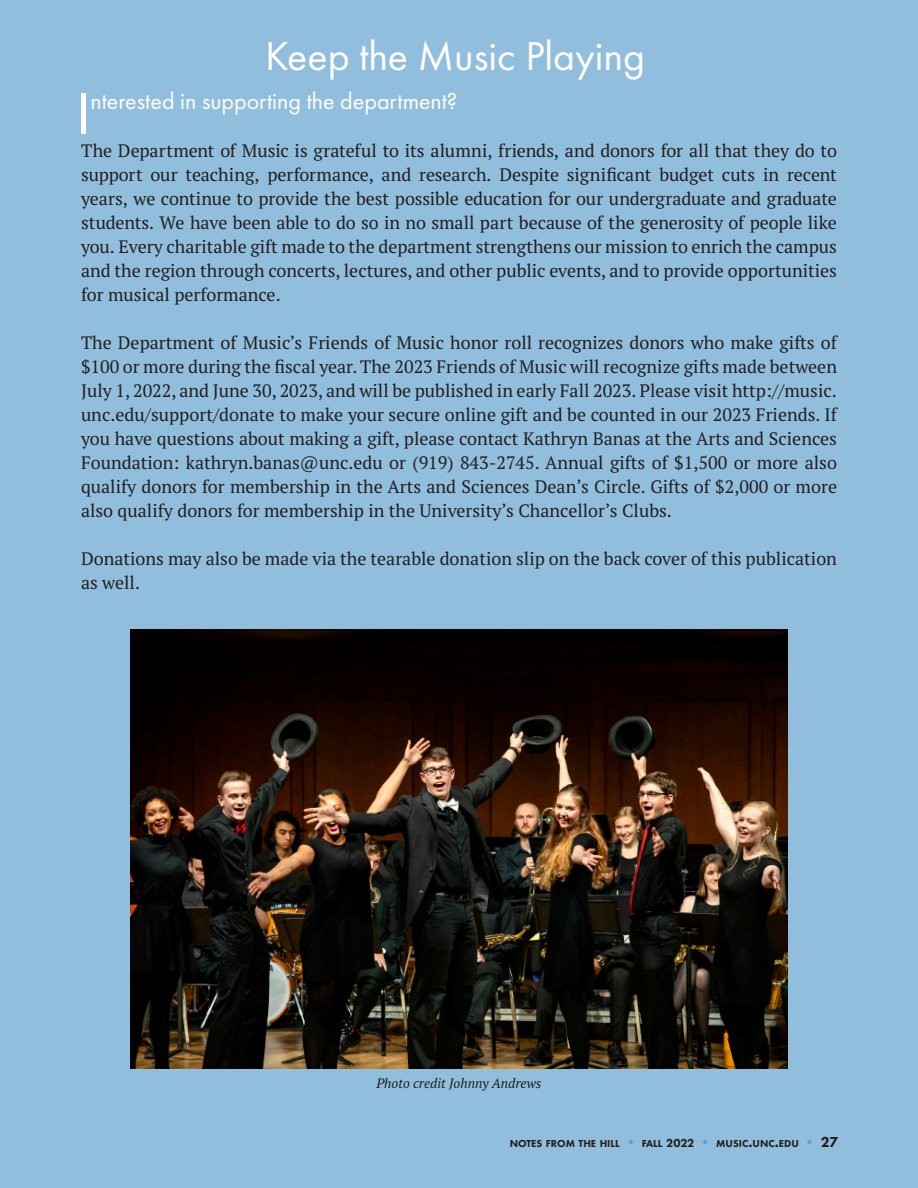
<style>
.page{position:relative;width:918px;height:1188px;background:#92bedd}
.page>*{position:absolute;margin:0;border:0;box-sizing:border-box;transform-origin:0 0}
.Feature_Paragraph{font:60px "Futura PT";color:#fff}
.Headline{font:42px "Futura PT";color:#fff}
.Feature_Paragraph-2{font:24px "Futura PT";color:#fff}
.Feature_Paragraph-3{font:18px/24px "PT Serif Pro";color:#231f20;text-align:justify}
.Headline-2{font:italic 13.5px "PT Serif Pro";color:#231f20}
.t1{font:800 10.5px "Futura PT";color:#231f20}
.s1{font-size:15px;color:#56a0d5}
.s2{font-size:12px}
.s3{font-size:15px}
</style>
<div class="page">
<img style="left:130px;top:630px;width:658px;height:438px">
<p class="Headline" style="left:265px;top:31px;width:382px">Keep the Music Playing</p>
<p class="Feature_Paragraph" style="left:76px;top:77px;width:16px">I</p>
<p class="Feature_Paragraph-2" style="left:91px;top:87px;width:368px">nterested in supporting the department?</p>
<p class="Feature_Paragraph-3" style="left:81px;top:138px;width:758px">The Department of Music is grateful to its alumni, friends, and donors for all that they do to support our teaching, performance, and research. Despite significant budget cuts in recent years, we continue to provide the best possible education for our undergraduate and graduate students. We have been able to do so in no small part because of the generosity of people like you. Every charitable gift made to the department strengthens our mission to enrich the campus and the region through concerts, lectures, and other public events, and to provide opportunities for musical performance.</p>
<p class="Feature_Paragraph-3" style="left:81px;top:330px;width:758px">The Department of Music’s Friends of Music honor roll recognizes donors who make gifts of $100 or more during the fiscal year. The 2023 Friends of Music will recognize gifts made between July 1, 2022, and June 30, 2023, and will be published in early Fall 2023. Please visit http://music. unc.edu/support/donate to make your secure online gift and be counted in our 2023 Friends. If you have questions about making a gift, please contact Kathryn Banas at the Arts and Sciences Foundation: kathryn.banas@unc.edu or (919) 843-2745. Annual gifts of $1,500 or more also qualify donors for membership in the Arts and Sciences Dean’s Circle. Gifts of $2,000 or more also qualify donors for membership in the University’s Chancellor’s Clubs.</p>
<p class="Feature_Paragraph-3" style="left:81px;top:546px;width:757px">Donations may also be made via the tearable donation slip on the back cover of this publication as well.</p>
<p class="Headline-2" style="left:376px;top:1074px;width:167px">Photo credit Johnny Andrews</p>
<p class="t1" style="left:510px;top:1136px;width:330px">NOTES FROM THE HILL <span class="s1">•</span> FALL <span class="s2">2022</span> <span class="s1">•</span> MUSIC<span class="s3">.</span>UNC<span class="s3">.</span>EDU <span class="s1">•</span> <span class="s3">27</span></p>
</div>
